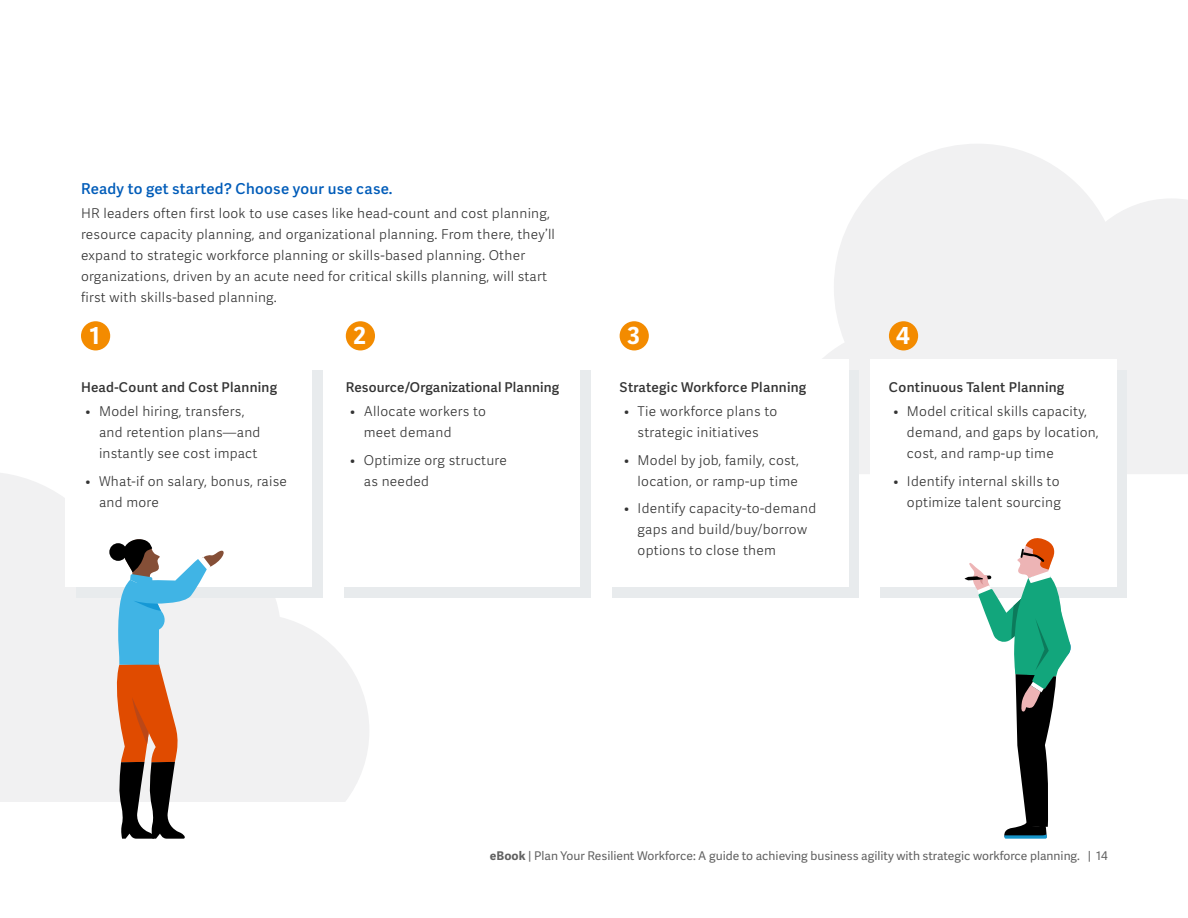
<style>
.page{position:relative;width:1188px;height:918px;background:#fff}
.page>*{position:absolute;margin:0;border:0;box-sizing:border-box;transform-origin:0 0}
.t1{font:700 23.55px "Workday Adelle Sans";color:#fff}
.Heading_2{font:500 15px "Workday Adelle Sans";letter-spacing:.02em;color:#005cb9}
.Body{font:300 13.5px/21px "Workday Adelle Sans";letter-spacing:.02em;color:#333}
.Heading_3{font:500 13.5px "Workday Adelle Sans";letter-spacing:.02em;color:#333}
.t2{font:12px "Workday Adelle Sans";color:#616161}
.s1{font-weight:700}
</style>
<div class="page">
<svg style="left:822px;top:144px;width:366px;height:330px;fill:#f1f1f2"></svg>
<svg style="left:0;top:471px;width:369px;height:331px;fill:#f1f1f2"></svg>
<div style="left:76px;top:370px;width:246px;height:227px;background:#e8ebed"></div>
<div style="left:66px;top:360px;width:246px;height:227px;background:#fff"></div>
<div style="left:344px;top:370px;width:247px;height:227px;background:#e8ebed"></div>
<div style="left:334px;top:360px;width:246px;height:227px;background:#fff"></div>
<div style="left:613px;top:370px;width:246px;height:227px;background:#e8ebed"></div>
<div style="left:602px;top:360px;width:246px;height:227px;background:#fff"></div>
<div style="left:881px;top:370px;width:246px;height:227px;background:#e8ebed"></div>
<div style="left:870px;top:360px;width:246px;height:227px;background:#fff"></div>
<svg style="left:965px;top:538px;width:107px;height:301px"></svg>
<svg style="left:109px;top:543px;width:18px;height:18px"></svg>
<svg style="left:112px;top:539px;width:114px;height:300px"></svg>
<div style="left:81px;top:321px;width:29px;height:29px;background:#f38b00;border-radius:50%"></div>
<div style="left:346px;top:321px;width:29px;height:29px;background:#f38b00;border-radius:50%"></div>
<div style="left:620px;top:321px;width:29px;height:29px;background:#f38b00;border-radius:50%"></div>
<div style="left:889px;top:321px;width:29px;height:29px;background:#f38b00;border-radius:50%"></div>
<p class="Heading_2" style="left:81px;top:180px;width:313px">Ready to get started? Choose your use case.</p>
<p class="Body" style="left:81px;top:203px;width:475px">HR leaders often first look to use cases like head-count and cost planning, resource capacity planning, and organizational planning. From there, they’ll expand to strategic workforce planning or skills-based planning. Other organizations, driven by an acute need for critical skills planning, will start first with skills-based planning.</p>
<h1 class="t1" style="left:90px;top:322px;width:12px">1</h1>
<h1 class="t1" style="left:353px;top:322px;width:14px">2</h1>
<h1 class="t1" style="left:627px;top:322px;width:15px">3</h1>
<h1 class="t1" style="left:896px;top:322px;width:16px">4</h1>
<p class="Heading_3" style="left:81px;top:379px;width:198px">Head-Count and Cost Planning</p>
<p class="Body" style="left:99px;top:401px;width:163px;text-indent:-14px">• Model hiring, transfers, and retention plans—and instantly see cost impact</p>
<p class="Body" style="left:99px;top:471px;width:190px;text-indent:-14px">• What-if on salary, bonus, raise and more</p>
<p class="Heading_3" style="left:620px;top:379px;width:188px">Strategic Workforce Planning</p>
<p class="Body" style="left:624px;top:401px;width:155px;text-align:center">• Tie workforce plans to strategic initiatives</p>
<p class="Body" style="left:624px;top:450px;width:176px;text-align:right">• Model by job, family, cost, location, or ramp-up time</p>
<p class="Body" style="left:638px;top:499px;width:180px;text-indent:-14px">• Identify capacity-to-demand gaps and build/buy/borrow options to close them</p>
<p class="Heading_3" style="left:346px;top:379px;width:215px">Resource/Organizational Planning</p>
<p class="Body" style="left:364px;top:401px;width:124px;text-indent:-14px">• Allocate workers to meet demand</p>
<p class="Body" style="left:364px;top:450px;width:145px;text-indent:-14px">• Optimize org structure as needed</p>
<p class="Heading_3" style="left:889px;top:379px;width:177px">Continuous Talent Planning</p>
<p class="Body" style="left:907px;top:401px;width:193px;text-indent:-14px">• Model critical skills capacity, demand, and gaps by location, cost, and ramp-up time</p>
<p class="Body" style="left:893px;top:471px;width:169px;text-align:right">• Identify internal skills to optimize talent sourcing</p>
<p class="t2" style="left:490px;top:849px;width:619px"><span class="s1">eBook</span> | Plan Your Resilient Workforce: A guide to achieving business agility with strategic workforce planning. | 14</p>
</div>
